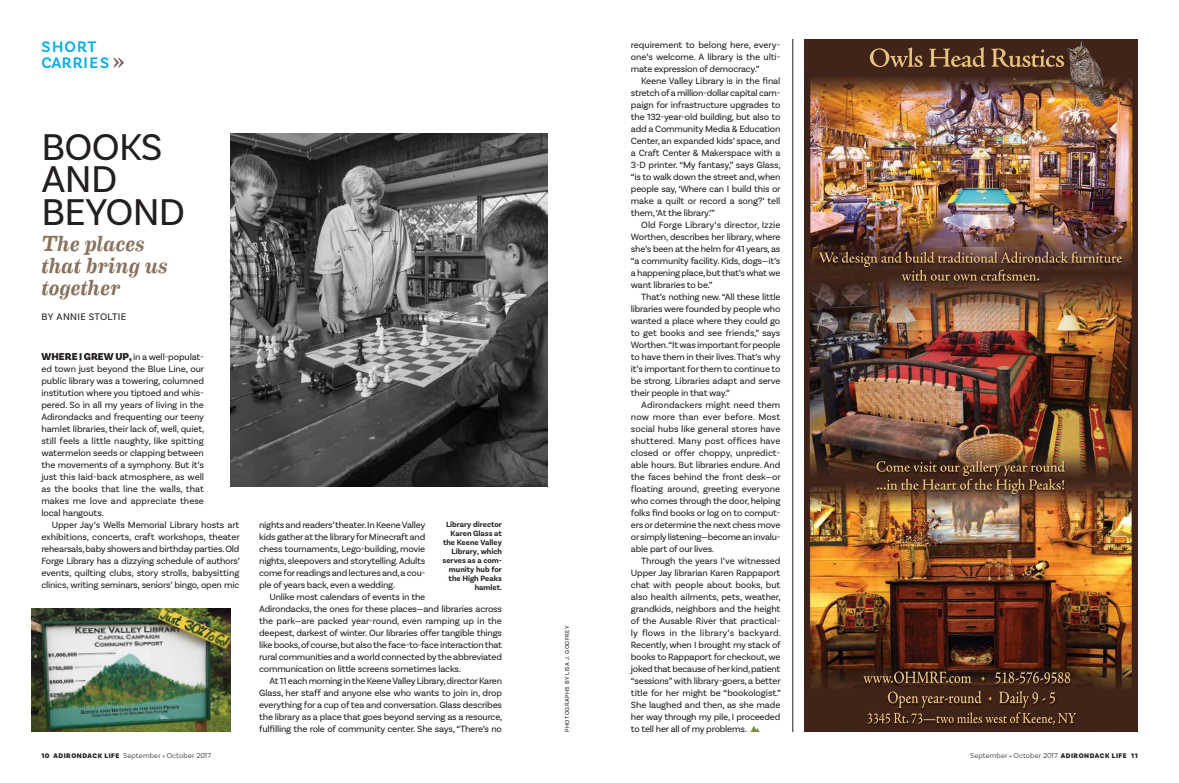
<style>
.page{position:relative;width:1179px;height:783px;background:#fff}
.page>*{position:absolute;margin:0;border:0;box-sizing:border-box;transform-origin:0 0}
.t1{font:39.1px/32.6px "Basic Sans";letter-spacing:-.02em;color:#231f20}
.t2{font:italic 500 22px/22px "Eames Century Modern";letter-spacing:.005em;color:#89725c}
.t3{font:600 16px/16px "Basic Sans";letter-spacing:.065em;color:#00aeef}
.t4{font:10px "Basic Sans";letter-spacing:.035em;color:#231f20}
.t5{font:9.5px/12px "Basic Sans";letter-spacing:-.02em;color:#231f20;text-align:justify}
.t6{font:700 8px/9px "Basic Sans";color:#231f20;text-align:right}
.t7{font:300 7.5px "Basic Sans";letter-spacing:.02em;color:#231f20}
.t8{font:6px "Basic Sans";letter-spacing:.06em;color:#231f20}
.s1{font-family:"Adobe Caslon";font-weight:400;font-size:30px;color:#6d5a54}
.s2{font-weight:900;font-size:10.5px}
.s3{font-weight:900;font-size:7px}
</style>
<div class="page">
<img style="left:231px;top:134px;width:317px;height:353px">
<img style="left:31px;top:609px;width:200px;height:123px">
<svg style="left:751px;top:726px;width:9px;height:6px"></svg>
<hr style="left:793px;top:39px;width:1px;height:693px;background:#231f20">
<img style="left:805px;top:39px;width:333px;height:693px">
<img style="left:894px;top:671px;width:45px;height:12px">
<img style="left:888px;top:691px;width:167px;height:12px">
<img style="left:894px;top:712px;width:134px;height:11px">
<img style="left:1058px;top:713px;width:18px;height:10px">
<img style="left:876px;top:461px;width:189px;height:11px">
<svg style="left:877px;top:487px;width:9px;height:3px"></svg>
<img style="left:979px;top:479px;width:77px;height:11px">
<img style="left:927px;top:252px;width:91px;height:11px">
<img style="left:1042px;top:252px;width:33px;height:11px">
<img style="left:913px;top:270px;width:93px;height:11px">
<img style="left:870px;top:47px;width:139px;height:20px">
<h3 class="t3" style="left:41px;top:39px;width:85px">SHORT<br>CARRIES<span class="s1">»</span></h3>
<h1 class="t1" style="left:42px;top:131px;width:145px">BOOKS<br>AND<br>BEYOND</h1>
<h2 class="t2" style="left:41px;top:231px;width:128px">The places that bring us together</h2>
<p class="t4" style="left:41px;top:311px;width:86px">BY ANNIE STOLTIE</p>
<p class="t5" style="left:41px;top:351px;width:165px"><span class="s2">WHERE I GREW UP,</span> in a well-populat&shy;ed town just beyond the Blue Line, our public library was a towering, columned institution where you tiptoed and whis&shy;pered. So in all my years of living in the Adirondacks and frequenting our teeny hamlet libraries, their lack of, well, quiet, still feels a little naughty, like spitting watermelon seeds or clapping between the movements of a symphony. But it’s just this laid-back atmosphere, as well as the books that line the walls, that makes me love and appreciate these local hangouts.</p>
<p class="t5" style="left:41px;top:519px;width:200px;text-indent:10px">Upper Jay’s Wells Memorial Library hosts art exhibitions, concerts, craft workshops, theater rehearsals, baby showers and birthday parties. Old Forge Library has a dizzying schedule of authors’ events, quilting clubs, story strolls, babysitting clinics, writing seminars, seniors’ bingo, open mic</p>
<p class="t7" style="left:41px;top:751px;width:171px"><span class="s3">10 ADIRONDACK LIFE</span> September + October 2017</p>
<p class="t6" style="left:443px;top:520px;width:61px">Library director<br>Karen Glass at the Keene Valley<br>Library, which serves as a com&shy;munity hub for the High Peaks hamlet.</p>
<p class="t5" style="left:259px;top:519px;width:168px">nights and readers’ theater. In Keene Valley kids gather at the library for Minecraft and chess tournaments, Lego-building, movie nights, sleepovers and storytelling. Adults come for readings and lectures and, a cou&shy;ple of years back, even a wedding.</p>
<p class="t5" style="left:259px;top:591px;width:244px;text-align:left;text-indent:10px">Unlike most calendars of events in the<br>Adirondacks, the ones for these places—and libraries across the park—are packed year-round, even ramping up in the deepest, darkest of winter. Our libraries offer tangible things like books, of course, but also the face-to-face interaction that rural communities and a world connected by the abbreviated communication on little screens sometimes lacks.</p>
<p class="t5" style="left:259px;top:675px;width:245px;text-indent:10px">At 11 each morning in the Keene Valley Library, director Karen Glass, her staff and anyone else who wants to join in, drop everything for a cup of tea and conversation. Glass describes the library as a place that goes beyond serving as a resource, fulfilling the role of community center. She says, “There’s no</p>
<p class="t8" style="left:564px;top:732px;width:108px;rotate:-90deg">PHOTOGRAPHS BY LISA J. GODFREY</p>
<p class="t5" style="left:631px;top:39px;width:151px">requirement to belong here, every&shy;one’s welcome. A library is the ulti&shy;mate expression of democracy.”</p>
<p class="t5" style="left:631px;top:75px;width:151px;text-indent:10px">Keene Valley Library is in the final stretch of a million-dollar capital cam&shy;paign for infrastructure upgrades to the 132-year-old building, but also to add a Community Media &amp; Education Center, an expanded kids’ space, and a Craft Center &amp; Makerspace with a 3-D printer. “My fantasy,” says Glass, “is to walk down the street and, when people say, ‘Where can I build this or make a quilt or record a song?’ tell them, ‘At the library.’”</p>
<p class="t5" style="left:631px;top:219px;width:151px;text-indent:10px">Old Forge Library’s director, Izzie Worthen, describes her library, where she’s been at the helm for 41 years, as “a community facility. Kids, dogs—it’s a happening place, but that’s what we want libraries to be.”</p>
<p class="t5" style="left:631px;top:291px;width:151px;text-indent:10px">That’s nothing new. “All these little libraries were founded by people who wanted a place where they could go to get books and see friends,” says Worthen. “It was important for people to have them in their lives. That’s why it’s important for them to continue to be strong. Libraries adapt and serve their people in that way.”</p>
<p class="t5" style="left:631px;top:399px;width:151px;text-indent:10px">Adirondackers might need them now more than ever before. Most social hubs like general stores have shuttered. Many post offices have closed or offer choppy, unpredict&shy;able hours. But libraries endure. And the faces behind the front desk—or floating around, greeting everyone who comes through the door, helping folks find books or log on to comput&shy;ers or determine the next chess move or simply listening—become an invalu&shy;able part of our lives.</p>
<p class="t5" style="left:631px;top:555px;width:152px;text-indent:10px">Through the years I’ve witnessed Upper Jay librarian Karen Rappaport chat with people about books, but also health ailments, pets, weather, grandkids, neighbors and the height of the Ausable River that practical&shy;ly flows in the library’s backyard.<br>Recently, when I brought my stack of books to Rappaport for checkout, we joked that because of her kind, patient “sessions” with library-goers, a better title for her might be “bookologist.” She laughed and then, as she made her way through my pile, I proceeded to tell her all of my problems.</p>
<p class="t7" style="left:970px;top:751px;width:169px">September + October 2017 <span class="s3">ADIRONDACK LIFE 11</span></p>
</div>
